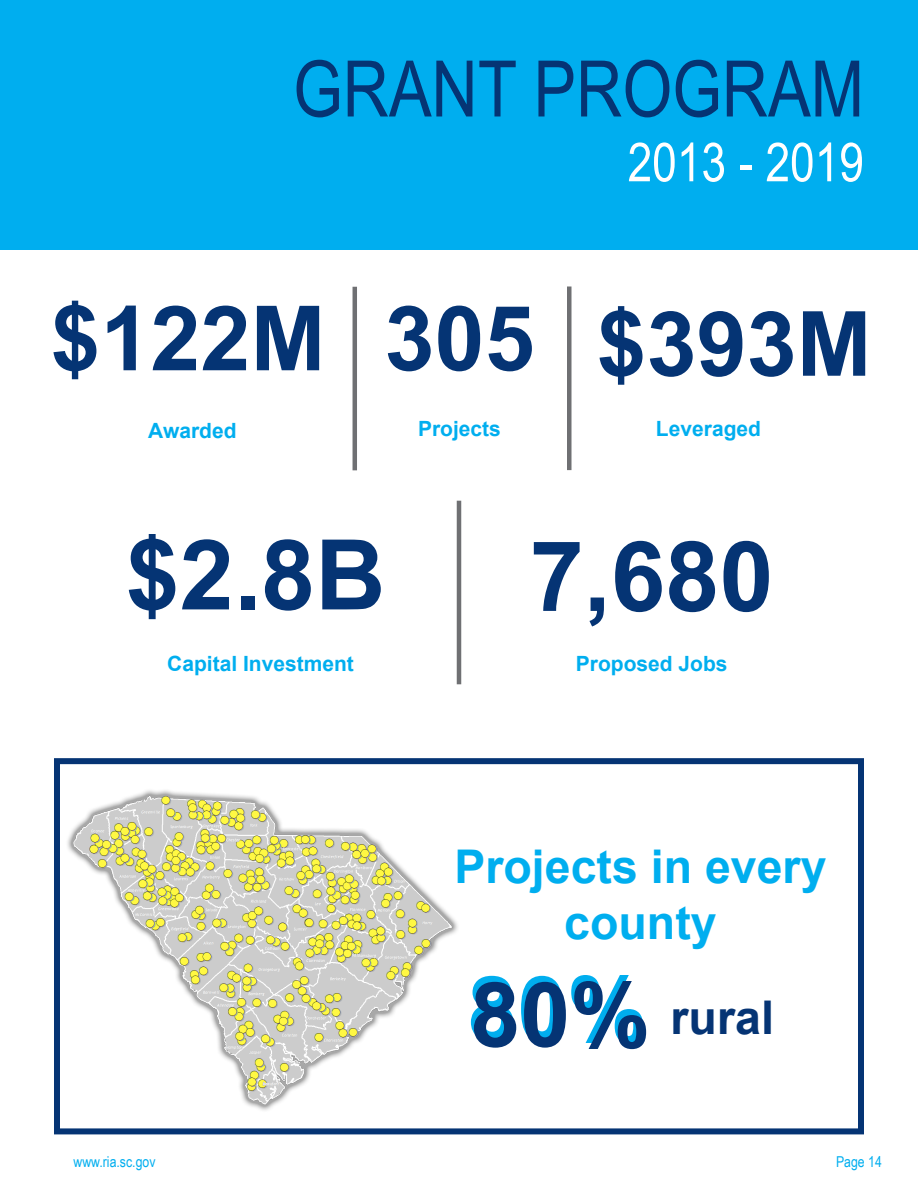
<style>
.page{position:relative;width:918px;height:1188px;background:#fff}
.page>*{position:absolute;margin:0;border:0;box-sizing:border-box;transform-origin:0 0}
.t1{font:700 97.5px "Arial";color:#053474}
.t2{font:700 90px "Arial";color:#053474}
.t3{font:700 90px "Arial";color:#00aeef}
.t4{font:78px "Arial Narrow";color:#053474}
.t5{font:54px "Arial Narrow";color:#fff}
.t6{font:700 46.5px/55.8px "Arial";color:#00aeef;text-align:center}
.t7{font:700 46.5px "Arial";color:#053474}
.t8{font:700 21px "Arial";color:#00aeef}
.t9{font:15px "Arial Narrow";color:#00aeef}
</style>
<div class="page">
<div style="left:54px;top:758px;width:810px;height:376px;border:6px solid #053474"></div>
<div style="left:0;top:0;width:918px;height:250px;background:#00aeef"></div>
<hr style="left:353px;top:287px;width:4px;height:183px;background:#6f7073">
<div style="left:567px;top:286px;width:5px;height:184px;background:#6f7073"></div>
<hr style="left:457px;top:501px;width:4px;height:183px;background:#6f7073">
<img style="left:54px;top:782px;width:404px;height:335px">
<p class="t4" style="left:293px;top:32px;width:572px">GRANT PROGRAM</p>
<p class="t5" style="left:628px;top:123px;width:238px">2013 - 2019</p>
<p class="t2" style="left:50px;top:275px;width:277px">$122M</p>
<p class="t8" style="left:148px;top:415px;width:90px">Awarded</p>
<p class="t2" style="left:384px;top:275px;width:152px">305</p>
<p class="t8" style="left:418px;top:414px;width:84px">Projects</p>
<p class="t2" style="left:596px;top:281px;width:277px">$393M</p>
<p class="t8" style="left:656px;top:414px;width:107px">Leveraged</p>
<p class="t1" style="left:125px;top:506px;width:262px">$2.8B</p>
<p class="t8" style="left:167px;top:649px;width:188px">Capital Investment</p>
<p class="t1" style="left:530px;top:508px;width:245px">7,680</p>
<p class="t8" style="left:576px;top:649px;width:153px">Proposed Jobs</p>
<p class="t6" style="left:454px;top:839px;width:374px">Projects in every county</p>
<p class="t3" style="left:467px;top:945px;width:182px">80%</p>
<p class="t7" style="left:671px;top:984px;width:105px">rural</p>
<p class="t9" style="left:74px;top:1151px;width:84px">www.ria.sc.gov</p>
<p class="t9" style="left:836px;top:1151px;width:47px">Page 14</p>
</div>
